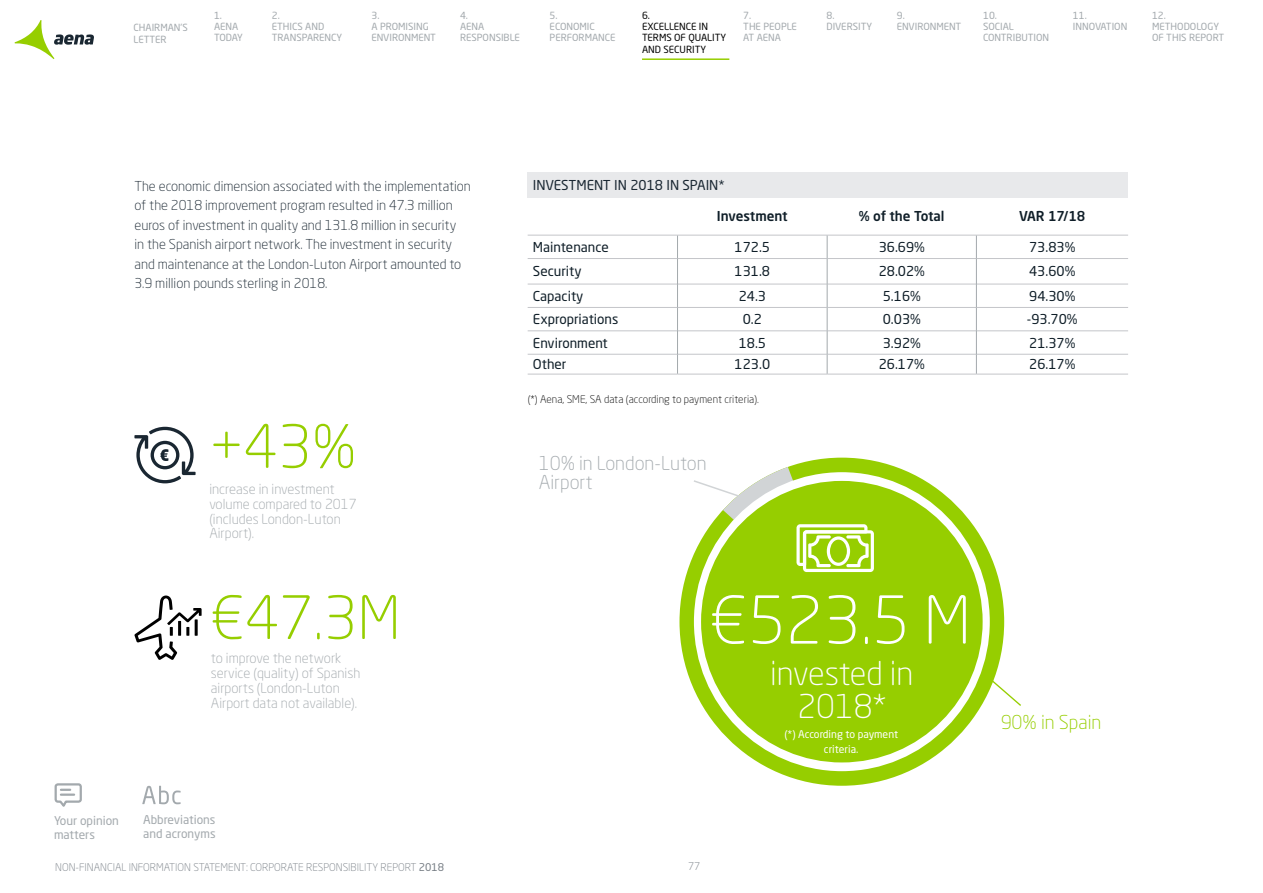
<style>
.page{position:relative;width:1263px;height:893px;background:#fff}
.page>*{position:absolute;margin:0;border:0;box-sizing:border-box;transform-origin:0 0}
.t1{font:300 64.95px "Neo Sans Std";color:#fff}
.t2{font:300 58.95px "Neo Sans Std";color:#96ce00}
.t3{font:300 32.55px/32.5px "Neo Sans Std";color:#fff;text-align:center}
.t4{font:300 18.9px/18.9px "Neo Sans Std";color:#a3a9ad}
.t5{font:300 18.9px "Neo Sans Std";color:#96ce00}
.t6{font:300 13.65px/14.9px "Neo Sans Std";color:#a3a9ad}
.t7{font:300 13.5px/19.5px "Neo Sans Std";color:#1a2732}
.t8{font:13.5px "Neo Sans Std";color:#0f1e28}
.t9{font:500 13.5px "Neo Sans Std";color:#0f1e28}
.t10{font:13.5px "Neo Sans Std";color:#1a2732}
.t11{font:12px/14.4px "Neo Sans Std";color:#a3a9ad}
.t12{font:300 10.5px "Neo Sans Std";color:#767d84}
.t13{font:300 10.5px "Neo Sans Std";letter-spacing:.005em;color:#000}
.t14{font:10.5px/15px "Neo Sans Std";color:#fff;text-align:center}
.t15{font:9.75px/11.2px "Neo Sans Std";color:#a3a9ad}
.t16{font:9.75px/11.2px "Neo Sans Std";color:#000}
.s1{font-weight:400}
</style>
<div class="page">
<svg style="left:15px;top:20px;width:79px;height:39px"></svg>
<svg style="left:142px;top:786px;width:39px;height:18px"></svg>
<svg style="left:54px;top:783px;width:28px;height:24px"></svg>
<hr style="left:642px;top:58px;width:87px;height:2px;background:#96ce00">
<div style="left:528px;top:172px;width:600px;height:26px;background:#e8e9eb"></div>
<hr style="left:528px;top:235px;width:149px;height:1px;background:#c4c5c9">
<hr style="left:677px;top:235px;width:150px;height:1px;background:#c4c5c9">
<hr style="left:827px;top:235px;width:149px;height:1px;background:#c4c5c9">
<hr style="left:976px;top:235px;width:152px;height:1px;background:#c4c5c9">
<hr style="left:528px;top:258px;width:149px;height:1px;background:#c4c5c9">
<hr style="left:678px;top:258px;width:149px;height:1px;background:#c4c5c9">
<hr style="left:827px;top:258px;width:149px;height:1px;background:#c4c5c9">
<hr style="left:977px;top:258px;width:151px;height:1px;background:#c4c5c9">
<hr style="left:528px;top:284px;width:149px;height:1px;background:#c4c5c9">
<hr style="left:678px;top:284px;width:149px;height:1px;background:#c4c5c9">
<hr style="left:827px;top:284px;width:149px;height:1px;background:#c4c5c9">
<hr style="left:977px;top:284px;width:151px;height:1px;background:#c4c5c9">
<hr style="left:528px;top:307px;width:149px;height:1px;background:#c4c5c9">
<hr style="left:528px;top:330px;width:149px;height:1px;background:#c4c5c9">
<hr style="left:528px;top:354px;width:149px;height:1px;background:#c4c5c9">
<hr style="left:528px;top:374px;width:149px;height:1px;background:#c4c5c9">
<hr style="left:678px;top:307px;width:149px;height:1px;background:#c4c5c9">
<hr style="left:678px;top:330px;width:149px;height:1px;background:#c4c5c9">
<hr style="left:678px;top:354px;width:149px;height:1px;background:#c4c5c9">
<hr style="left:677px;top:374px;width:150px;height:1px;background:#c4c5c9">
<hr style="left:827px;top:307px;width:149px;height:1px;background:#c4c5c9">
<hr style="left:827px;top:330px;width:149px;height:1px;background:#c4c5c9">
<hr style="left:827px;top:354px;width:149px;height:1px;background:#c4c5c9">
<hr style="left:827px;top:374px;width:149px;height:1px;background:#c4c5c9">
<hr style="left:977px;top:307px;width:151px;height:1px;background:#c4c5c9">
<hr style="left:977px;top:330px;width:151px;height:1px;background:#c4c5c9">
<hr style="left:977px;top:354px;width:151px;height:1px;background:#c4c5c9">
<hr style="left:976px;top:374px;width:152px;height:1px;background:#c4c5c9">
<svg style="left:677px;top:236px;width:1px;height:138px"></svg>
<svg style="left:827px;top:236px;width:1px;height:138px"></svg>
<svg style="left:976px;top:236px;width:1px;height:138px"></svg>
<div style="left:679px;top:458px;width:325px;height:328px;background:#96ce00;border-radius:50%"></div>
<div style="left:694px;top:472px;width:296px;height:299px;background:#fff;border-radius:50%"></div>
<div style="left:701px;top:481px;width:282px;height:281px;background:#96ce00;border-radius:50%"></div>
<svg style="left:988px;top:677px;width:33px;height:29px"></svg>
<svg style="left:134px;top:427px;width:62px;height:56px"></svg>
<svg style="left:134px;top:595px;width:68px;height:65px"></svg>
<svg style="left:679px;top:458px;width:195px;height:164px"></svg>
<p class="t15" style="left:134px;top:22px;width:56px">CHAIRMAN’S<br>LETTER</p>
<p class="t15" style="left:214px;top:9px;width:30px">1.<br>AENA<br>TODAY</p>
<p class="t15" style="left:272px;top:9px;width:72px">2.<br>ETHICS AND<br>TRANSPARENCY</p>
<p class="t15" style="left:371px;top:9px;width:66px">3.<br>A PROMISING<br>ENVIRONMENT</p>
<p class="t15" style="left:460px;top:9px;width:61px">4.<br>AENA<br>RESPONSIBLE</p>
<p class="t15" style="left:550px;top:9px;width:67px">5.<br>ECONOMIC<br>PERFORMANCE</p>
<p class="t16" style="left:642px;top:9px;width:86px">6.<br>EXCELLENCE IN<br>TERMS OF QUALITY<br>AND SECURITY</p>
<p class="t15" style="left:743px;top:9px;width:55px">7.<br>THE PEOPLE<br>AT AENA</p>
<p class="t15" style="left:983px;top:9px;width:68px">10.<br>SOCIAL<br>CONTRIBUTION</p>
<p class="t15" style="left:1073px;top:9px;width:56px">11.<br>INNOVATION</p>
<p class="t15" style="left:1152px;top:9px;width:74px">12.<br>METHODOLOGY<br>OF THIS REPORT</p>
<p class="t15" style="left:826px;top:9px;width:47px">8.<br>DIVERSITY</p>
<p class="t15" style="left:897px;top:9px;width:66px">9.<br>ENVIRONMENT</p>
<p class="t7" style="left:134px;top:176px;width:338px">The economic dimension associated with the implementation of the 2018 improvement program resulted in 47.3 million euros of investment in quality and 131.8 million in security<br>in the Spanish airport network. The investment in security and maintenance at the London-Luton Airport amounted to 3.9 million pounds sterling in 2018.</p>
<p class="t10" style="left:533px;top:177px;width:193px">INVESTMENT IN 2018 IN SPAIN*</p>
<p class="t9" style="left:717px;top:208px;width:72px">Investment</p>
<p class="t9" style="left:859px;top:208px;width:87px">% of the Total</p>
<p class="t9" style="left:1019px;top:208px;width:68px">VAR 17/18</p>
<p class="t8" style="left:533px;top:239px;width:77px">Maintenance</p>
<p class="t8" style="left:734px;top:239px;width:37px">172.5</p>
<p class="t8" style="left:879px;top:239px;width:48px">36.69%</p>
<p class="t8" style="left:1029px;top:239px;width:48px">73.83%</p>
<p class="t8" style="left:533px;top:263px;width:50px">Security</p>
<p class="t8" style="left:734px;top:263px;width:37px">131.8</p>
<p class="t8" style="left:879px;top:263px;width:48px">28.02%</p>
<p class="t8" style="left:1029px;top:263px;width:48px">43.60%</p>
<p class="t8" style="left:533px;top:288px;width:52px">Capacity</p>
<p class="t8" style="left:739px;top:288px;width:29px">24.3</p>
<p class="t8" style="left:883px;top:288px;width:40px">5.16%</p>
<p class="t8" style="left:1029px;top:288px;width:48px">94.30%</p>
<p class="t8" style="left:533px;top:311px;width:87px">Expropriations</p>
<p class="t8" style="left:743px;top:311px;width:21px">0.2</p>
<p class="t8" style="left:883px;top:311px;width:40px">0.03%</p>
<p class="t8" style="left:1027px;top:311px;width:52px">-93.70%</p>
<p class="t8" style="left:533px;top:334px;width:76px">Environment</p>
<p class="t8" style="left:739px;top:334px;width:29px">18.5</p>
<p class="t8" style="left:883px;top:334px;width:40px">3.92%</p>
<p class="t8" style="left:1029px;top:334px;width:48px">21.37%</p>
<p class="t8" style="left:533px;top:356px;width:35px">Other</p>
<p class="t8" style="left:735px;top:356px;width:37px">123.0</p>
<p class="t8" style="left:879px;top:356px;width:48px">26.17%</p>
<p class="t8" style="left:1029px;top:356px;width:48px">26.17%</p>
<h2 class="t2" style="left:209px;top:411px;width:149px">+43%</h2>
<p class="t6" style="left:209px;top:481px;width:149px">increase in investment volume compared to 2017 (includes London-Luton<br>Airport).</p>
<h2 class="t2" style="left:211px;top:582px;width:191px">€47.3M</h2>
<p class="t6" style="left:211px;top:651px;width:151px">to improve the network service (quality) of Spanish airports (London-Luton<br>Airport data not available).</p>
<p class="t11" style="left:54px;top:813px;width:66px">Your opinion matters</p>
<p class="t11" style="left:143px;top:812px;width:74px">Abbreviations and acronyms</p>
<p class="t12" style="left:55px;top:861px;width:390px">NON-FINANCIAL INFORMATION STATEMENT: CORPORATE RESPONSIBILITY REPORT <span class="s1">2018</span></p>
<p class="t13" style="left:528px;top:393px;width:233px">(*) Aena, SME, SA data (according to payment criteria).</p>
<h3 class="t4" style="left:539px;top:453px;width:169px">10% in London-Luton<br>Airport</h3>
<h1 class="t1" style="left:710px;top:581px;width:262px">€523.5 M</h1>
<h3 class="t3" style="left:770px;top:657px;width:145px">invested in<br>2018*</h3>
<p class="t14" style="left:784px;top:726px;width:115px">(*) According to payment criteria.</p>
<h3 class="t5" style="left:1001px;top:711px;width:102px">90% in Spain</h3>
<p class="t12" style="left:688px;top:860px;width:14px">77</p>
</div>
